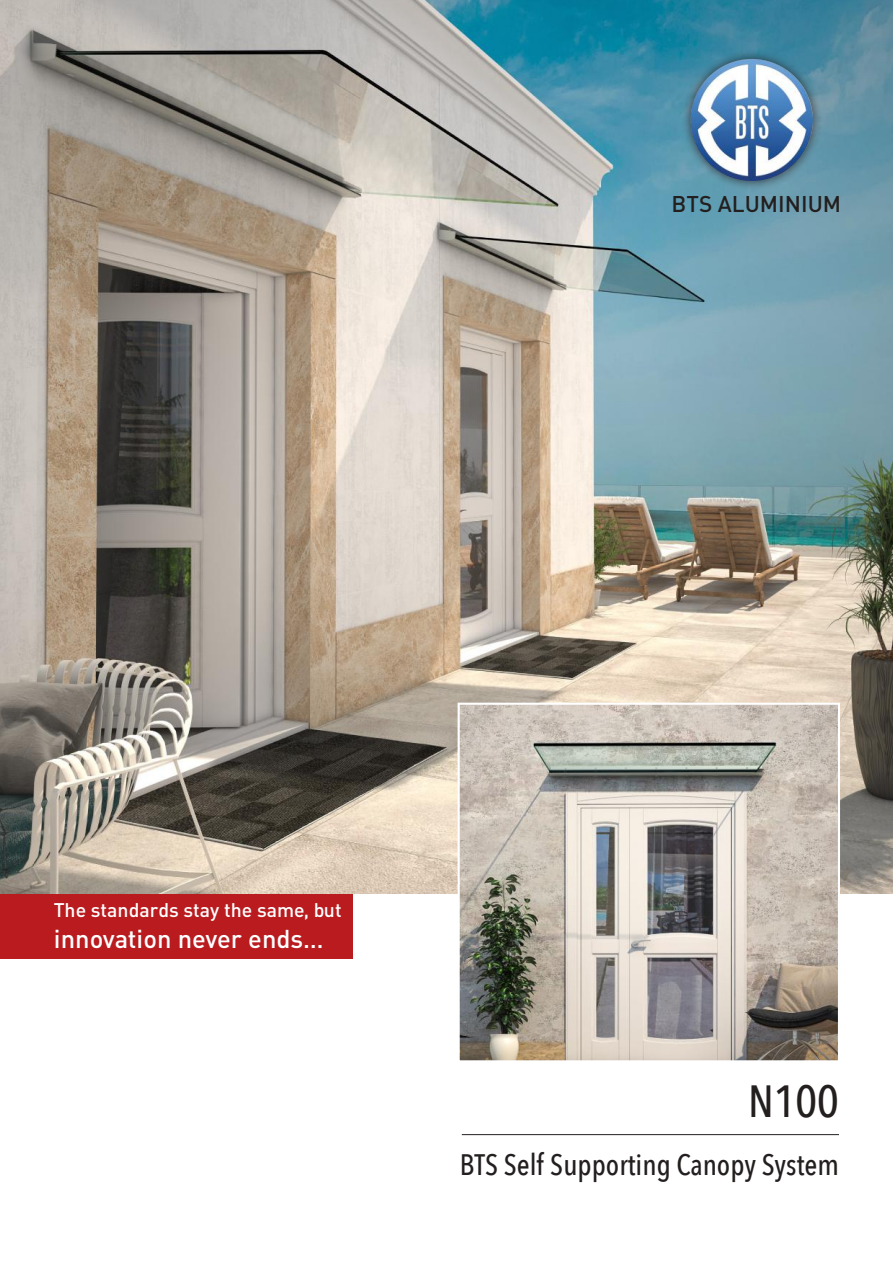
<style>
.page{position:relative;width:893px;height:1263px;background:#fff}
.page>*{position:absolute;margin:0;border:0;box-sizing:border-box;transform-origin:0 0}
.t1{font:500 45px "Avenir Next Condensed";color:#241f1f}
.t2{font:500 29.55px "Avenir Next Condensed";color:#241f1f}
.t3{font:25.5px "DIN Medium Tr";color:#fff}
.t4{font:22.5px "DIN Medium Tr";color:#241f1f}
.t5{font:19.5px "DIN Medium Tr";color:#fff}
</style>
<div class="page">
<div style="left:0;top:892px;width:352px;height:67px;background:#b91b1f"></div>
<img style="left:0;top:0;width:893px;height:893px">
<hr style="left:462px;top:1134px;width:377px;height:1px;background:#241f1f">
<img style="left:461px;top:706px;width:376px;height:353px">
<div style="left:458px;top:703px;width:382px;height:359px;border:2px solid #fff"></div>
<div style="left:681px;top:50px;width:141px;height:140px;background:#241f1f;opacity:.75"></div>
<img style="left:718px;top:59px;width:34px;height:10px">
<p class="t4" style="left:672px;top:190px;width:171px">BTS ALUMINIUM</p>
<p class="t5" style="left:54px;top:898px;width:289px">The standards stay the same, but</p>
<p class="t3" style="left:54px;top:922px;width:271px">innovation never ends…</p>
<h1 class="t1" style="left:748px;top:1074px;width:92px">N100</h1>
<p class="t2" style="left:460px;top:1146px;width:381px">BTS Self Supporting Canopy System</p>
</div>
